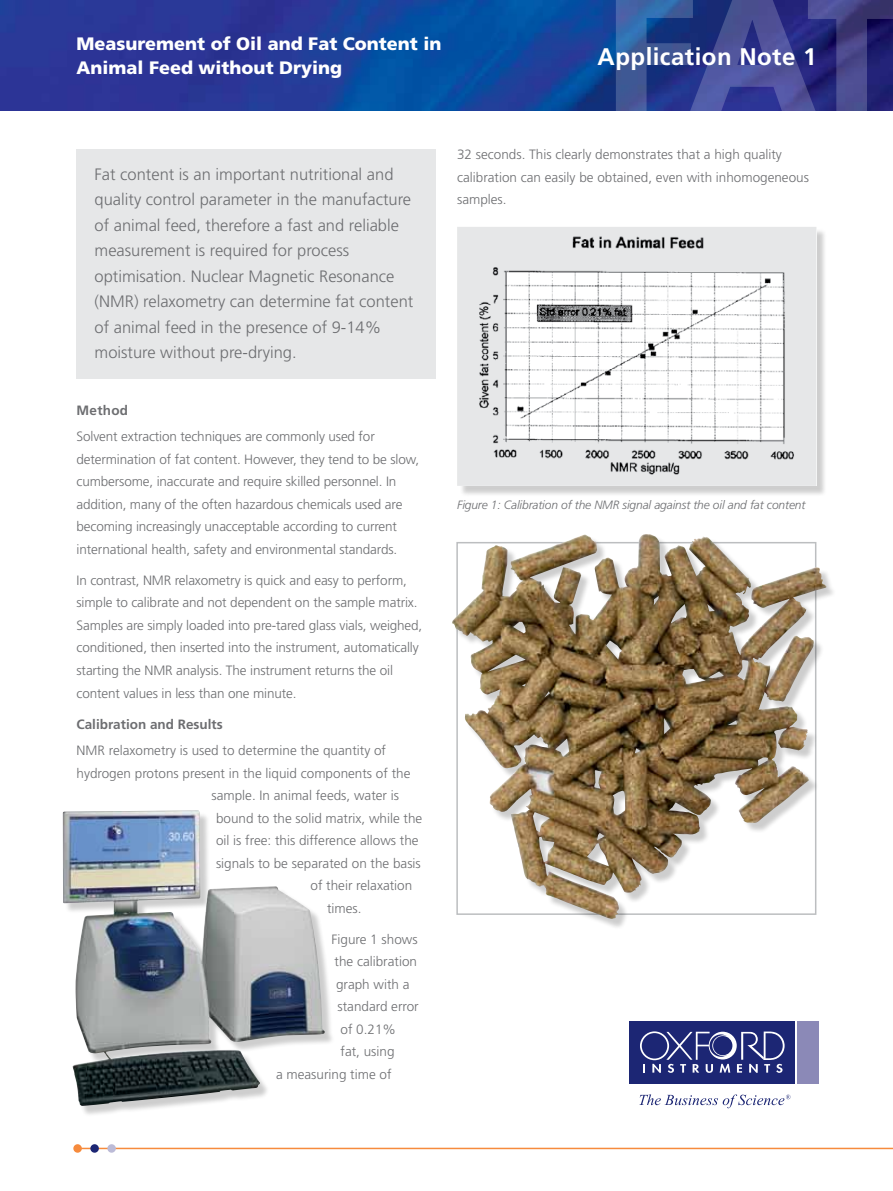
<style>
.page{position:relative;width:893px;height:1191px;background:#fff}
.page>*{position:absolute;margin:0;border:0;box-sizing:border-box;transform-origin:0 0}
.t1{font:900 165px "Frutiger";color:#fff}
.t2{font:700 24px "Frutiger";letter-spacing:.02em;color:#fff}
.t3{font:900 18px/24px "Frutiger";color:#fff}
.t4{font:300 16.5px/25.5px "Frutiger";color:#6d6e71}
.t5{font:300 13.5px/22.5px "Frutiger";letter-spacing:-.01em;color:#6d6e71}
.t6{font:700 13.5px "Frutiger";color:#6d6e71}
.t7{font:italic 300 12px "Frutiger";letter-spacing:-.01em;color:#6d6e71}
</style>
<div class="page">
<div style="left:459px;top:228px;width:369px;height:269px;background:#000;opacity:.2"></div>
<div style="left:457px;top:227px;width:359px;height:259px;background:#e6e7e8"></div>
<img style="left:479px;top:236px;width:315px;height:239px">
<img style="left:0;top:0;width:893px;height:111px">
<hr style="left:77px;top:1147px;width:816px;height:2px;background:#f68b3d">
<div style="left:73px;top:1144px;width:9px;height:8px;background:#f68b3d;border-radius:50%"></div>
<div style="left:90px;top:1144px;width:9px;height:8px;background:#1c2674;border-radius:50%"></div>
<div style="left:107px;top:1144px;width:9px;height:8px;background:#bcbbd7;border-radius:50%"></div>
<div style="left:629px;top:1020px;width:166px;height:63px;background:#1c2674"></div>
<div style="left:797px;top:1020px;width:22px;height:63px;background:#8b89b7"></div>
<svg style="left:640px;top:1031px;width:145px;height:41px"></svg>
<svg style="left:639px;top:1094px;width:151px;height:14px"></svg>
<div style="left:77px;top:149px;width:359px;height:229px;background:#e6e7e8"></div>
<div style="left:64px;top:812px;width:272px;height:304px;background:#000;opacity:.2"></div>
<img style="left:63px;top:810px;width:262px;height:296px">
<div style="left:454px;top:536px;width:383px;height:393px;background:#000;opacity:.2"></div>
<img style="left:452px;top:534px;width:191px;height:234px">
<h3 class="t3" style="left:77px;top:32px;width:366px">Measurement of Oil and Fat Content in<br>Animal Feed without Drying</h3>
<p class="t4" style="left:95px;top:161px;width:320px">Fat content is an important nutritional and quality control parameter in the manufacture of animal feed, therefore a fast and reliable measurement is required for process optimisation. Nuclear Magnetic Resonance (NMR) relaxometry can determine fat content of animal feed in the presence of 9-14% moisture without pre-drying.</p>
<p class="t6" style="left:77px;top:402px;width:53px">Method</p>
<p class="t5" style="left:77px;top:425px;width:344px">Solvent extraction techniques are commonly used for determination of fat content. However, they tend to be slow, cumbersome, inaccurate and require skilled personnel. In addition, many of the often hazardous chemicals used are becoming increasingly unacceptable according to current international health, safety and environmental standards.</p>
<p class="t5" style="left:77px;top:569px;width:347px">In contrast, NMR relaxometry is quick and easy to perform, simple to calibrate and not dependent on the sample matrix.<br>Samples are simply loaded into pre-tared glass vials, weighed, conditioned, then inserted into the instrument, automatically starting the NMR analysis. The instrument returns the oil content values in less than one minute.</p>
<p class="t6" style="left:77px;top:716px;width:148px">Calibration and Results</p>
<p class="t5" style="left:77px;top:739px;width:311px">NMR relaxometry is used to determine the quantity of</p>
<p class="t5" style="left:77px;top:762px;width:335px">hydrogen protons present in the liquid components of the</p>
<p class="t5" style="left:212px;top:784px;width:189px">sample. In animal feeds, water is</p>
<p class="t5" style="left:216px;top:807px;width:208px">bound to the solid matrix, while the</p>
<p class="t5" style="left:216px;top:829px;width:204px">oil is free: this difference allows the</p>
<p class="t5" style="left:216px;top:852px;width:206px">signals to be separated on the basis</p>
<p class="t5" style="left:311px;top:874px;width:103px">of their relaxation</p>
<p class="t5" style="left:327px;top:897px;width:36px">times.</p>
<p class="t5" style="left:332px;top:928px;width:88px">Figure 1 shows</p>
<p class="t5" style="left:335px;top:950px;width:84px">the calibration</p>
<p class="t5" style="left:336px;top:973px;width:75px">graph with a</p>
<p class="t5" style="left:338px;top:995px;width:83px">standard error</p>
<p class="t5" style="left:341px;top:1018px;width:57px">of 0.21%</p>
<p class="t5" style="left:341px;top:1040px;width:56px">fat, using</p>
<p class="t5" style="left:276px;top:1063px;width:117px">a measuring time of</p>
<h1 class="t1" style="left:606px;top:-46px;width:293px">FAT</h1>
<h2 class="t2" style="left:598px;top:42px;width:220px">Application Note 1</h2>
<p class="t5" style="left:457px;top:143px;width:353px">32 seconds. This clearly demonstrates that a high quality calibration can easily be obtained, even with inhomogeneous samples.</p>
<p class="t7" style="left:457px;top:497px;width:350px">Figure 1: Calibration of the NMR signal against the oil and fat content</p>
</div>
